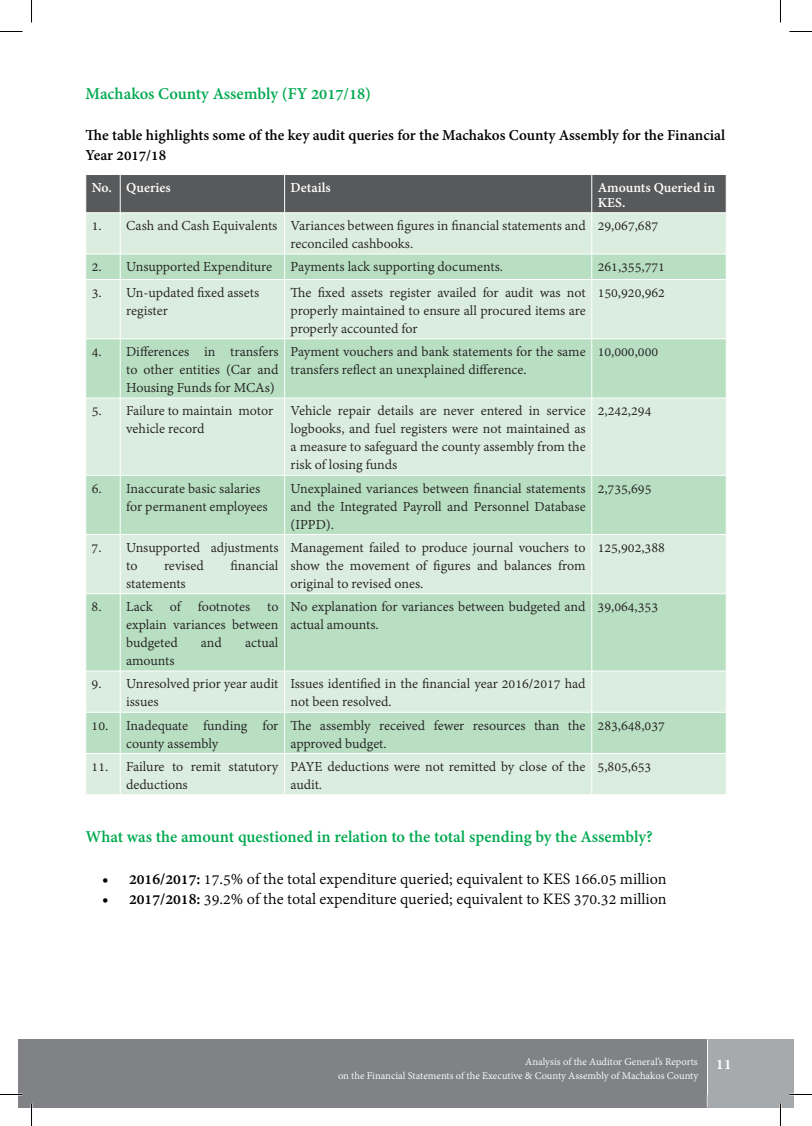
<style>
.page{position:relative;width:812px;height:1126px;background:#fff}
.page>*{position:absolute;margin:0;border:0;box-sizing:border-box;transform-origin:0 0}
.t1{font:700 18px "Adobe Gurmukhi";color:#00a950}
.t2{font:17.25px "Adobe Gurmukhi";color:#000}
.t3{font:700 16.5px/19.8px "Adobe Gurmukhi";color:#000}
.t4{font:15px/18px "Adobe Gurmukhi";color:#231f20}
.t5{font:700 15px/15px "Adobe Gurmukhi";color:#fff}
.t6{font:11.25px/14.7px "Adobe Gurmukhi";color:#fff}
.s1{font-weight:700}
.s2{font-weight:700;font-size:18px}
</style>
<div class="page">
<div style="left:19px;top:1039px;width:687px;height:68px;background:#818285"></div>
<div style="left:706px;top:1039px;width:74px;height:68px;background:#a7aaac"></div>
<hr style="left:706px;top:1039px;width:1px;height:68px;background:#fff">
<div style="left:780px;top:1039px;width:13px;height:68px;background:#a7aaac"></div>
<div style="left:86px;top:280px;width:639px;height:514px;background:#daedde"></div>
<svg style="left:86px;top:340px;width:639px;height:413px;background:#c6e5cd"></svg>
<hr style="left:86px;top:339px;width:34px;height:1px;background:#fff">
<hr style="left:120px;top:339px;width:164px;height:1px;background:#fff">
<hr style="left:285px;top:339px;width:306px;height:1px;background:#fff">
<hr style="left:591px;top:339px;width:134px;height:1px;background:#fff">
<hr style="left:86px;top:398px;width:34px;height:1px;background:#fff">
<hr style="left:86px;top:475px;width:34px;height:1px;background:#fff">
<hr style="left:120px;top:398px;width:164px;height:1px;background:#fff">
<hr style="left:120px;top:475px;width:164px;height:1px;background:#fff">
<hr style="left:285px;top:398px;width:306px;height:1px;background:#fff">
<hr style="left:285px;top:475px;width:306px;height:1px;background:#fff">
<hr style="left:591px;top:398px;width:134px;height:1px;background:#fff">
<hr style="left:591px;top:475px;width:134px;height:1px;background:#fff">
<hr style="left:86px;top:534px;width:34px;height:1px;background:#fff">
<hr style="left:120px;top:534px;width:164px;height:1px;background:#fff">
<hr style="left:285px;top:534px;width:306px;height:1px;background:#fff">
<hr style="left:591px;top:534px;width:134px;height:1px;background:#fff">
<hr style="left:120px;top:280px;width:1px;height:59px;background:#fff">
<hr style="left:120px;top:339px;width:1px;height:59px;background:#fff">
<hr style="left:120px;top:398px;width:1px;height:77px;background:#fff">
<hr style="left:120px;top:475px;width:1px;height:60px;background:#fff">
<hr style="left:120px;top:535px;width:1px;height:59px;background:#fff">
<hr style="left:120px;top:671px;width:1px;height:41px;background:#fff">
<svg style="left:85px;top:175px;width:641px;height:104px;background:#a4b5a9"></svg>
<hr style="left:284px;top:280px;width:1px;height:59px;background:#fff">
<hr style="left:591px;top:280px;width:1px;height:59px;background:#fff">
<hr style="left:284px;top:339px;width:1px;height:59px;background:#fff">
<hr style="left:591px;top:339px;width:1px;height:59px;background:#fff">
<hr style="left:284px;top:398px;width:1px;height:77px;background:#fff">
<hr style="left:591px;top:398px;width:1px;height:77px;background:#fff">
<hr style="left:284px;top:475px;width:1px;height:60px;background:#fff">
<hr style="left:591px;top:475px;width:1px;height:60px;background:#fff">
<hr style="left:284px;top:535px;width:1px;height:59px;background:#fff">
<hr style="left:591px;top:535px;width:1px;height:59px;background:#fff">
<hr style="left:284px;top:671px;width:1px;height:41px;background:#fff">
<hr style="left:591px;top:671px;width:1px;height:41px;background:#fff">
<hr style="left:86px;top:594px;width:34px;height:1px;background:#fff">
<hr style="left:120px;top:594px;width:164px;height:1px;background:#fff">
<hr style="left:284px;top:594px;width:307px;height:1px;background:#fff">
<hr style="left:591px;top:594px;width:134px;height:1px;background:#fff">
<hr style="left:120px;top:594px;width:1px;height:77px;background:#fff">
<hr style="left:284px;top:594px;width:1px;height:77px;background:#fff">
<hr style="left:591px;top:594px;width:1px;height:77px;background:#fff">
<hr style="left:86px;top:671px;width:34px;height:1px;background:#fff">
<hr style="left:120px;top:671px;width:164px;height:1px;background:#fff">
<hr style="left:284px;top:671px;width:307px;height:1px;background:#fff">
<hr style="left:591px;top:671px;width:134px;height:1px;background:#fff">
<hr style="left:86px;top:712px;width:34px;height:1px;background:#fff">
<hr style="left:120px;top:712px;width:164px;height:1px;background:#fff">
<hr style="left:284px;top:712px;width:307px;height:1px;background:#fff">
<hr style="left:591px;top:712px;width:134px;height:1px;background:#fff">
<hr style="left:120px;top:712px;width:1px;height:41px;background:#fff">
<hr style="left:284px;top:712px;width:1px;height:41px;background:#fff">
<hr style="left:591px;top:712px;width:1px;height:41px;background:#fff">
<hr style="left:86px;top:753px;width:34px;height:1px;background:#fff">
<hr style="left:120px;top:753px;width:164px;height:1px;background:#fff">
<hr style="left:284px;top:753px;width:307px;height:1px;background:#fff">
<hr style="left:591px;top:753px;width:134px;height:1px;background:#fff">
<hr style="left:120px;top:754px;width:1px;height:41px;background:#fff">
<hr style="left:284px;top:754px;width:1px;height:41px;background:#fff">
<hr style="left:591px;top:754px;width:1px;height:41px;background:#fff">
<hr style="left:779px;top:1103px;width:2px;height:23px;background:#fff">
<svg style="left:0;top:31px;width:22px;height:1px"></svg>
<svg style="left:789px;top:31px;width:22px;height:1px"></svg>
<svg style="left:0;top:1094px;width:22px;height:1px"></svg>
<svg style="left:789px;top:1094px;width:22px;height:1px"></svg>
<svg style="left:31px;top:0;width:1px;height:22px"></svg>
<svg style="left:31px;top:1103px;width:1px;height:23px"></svg>
<svg style="left:780px;top:0;width:1px;height:22px"></svg>
<svg style="left:780px;top:1103px;width:1px;height:23px"></svg>
<p class="t1" style="left:86px;top:84px;width:287px">Machakos County Assembly (FY 2017/18)</p>
<p class="t3" style="left:86px;top:126px;width:641px">The table highlights some of the key audit queries for the Machakos County Assembly for the Financial<br>Year 2017/18</p>
<p class="t5" style="left:92px;top:180px;width:80px">No. Queries</p>
<p class="t5" style="left:290px;top:180px;width:42px">Details</p>
<p class="t5" style="left:597px;top:180px;width:119px">Amounts Queried in<br>KES.</p>
<p class="t4" style="left:290px;top:217px;width:296px;text-indent:-199px">1. Cash and Cash Equivalents Variances between figures in financial statements and reconciled cashbooks.</p>
<p class="t4" style="left:597px;top:217px;width:62px">29,067,687</p>
<p class="t4" style="left:92px;top:258px;width:413px">2. Unsupported Expenditure Payments lack supporting documents.</p>
<p class="t4" style="left:597px;top:258px;width:69px">261,355,771</p>
<p class="t4" style="left:126px;top:284px;width:134px;text-indent:-34px">3. Un-updated fixed assets register</p>
<p class="t4" style="left:290px;top:284px;width:296px;text-align:justify">The fixed assets register availed for audit was not properly maintained to ensure all procured items are properly accounted for</p>
<p class="t4" style="left:597px;top:284px;width:69px">150,920,962</p>
<p class="t4" style="left:126px;top:343px;width:154px;text-align:justify;text-indent:-34px">4. Differences in transfers to other entities (Car and Housing Funds for MCAs)</p>
<p class="t4" style="left:290px;top:343px;width:296px">Payment vouchers and bank statements for the same transfers reflect an unexplained difference.</p>
<p class="t4" style="left:597px;top:343px;width:62px">10,000,000</p>
<p class="t4" style="left:126px;top:402px;width:148px;text-indent:-34px">5. Failure to maintain motor vehicle record</p>
<p class="t4" style="left:290px;top:402px;width:296px;text-align:justify">Vehicle repair details are never entered in service logbooks, and fuel registers were not maintained as a measure to safeguard the county assembly from the risk of losing funds</p>
<p class="t4" style="left:597px;top:402px;width:55px">2,242,294</p>
<p class="t4" style="left:126px;top:480px;width:143px;text-indent:-34px">6. Inaccurate basic salaries for permanent employees</p>
<p class="t4" style="left:290px;top:480px;width:296px;text-align:justify">Unexplained variances between financial statements and the Integrated Payroll and Personnel Database (IPPD).</p>
<p class="t4" style="left:597px;top:480px;width:55px">2,735,695</p>
<p class="t4" style="left:126px;top:539px;width:154px;text-indent:-34px">7. Unsupported adjustments to</p>
<p class="t4" style="left:290px;top:539px;width:296px;text-align:justify">Management failed to produce journal vouchers to show the movement of figures and balances from original to revised ones.</p>
<p class="t4" style="left:597px;top:539px;width:69px">125,902,388</p>
<p class="t4" style="left:164px;top:557px;width:41px">revised</p>
<p class="t4" style="left:230px;top:557px;width:50px">financial</p>
<p class="t4" style="left:126px;top:575px;width:61px">statements</p>
<p class="t4" style="left:126px;top:598px;width:154px;text-align:justify;text-indent:-34px">8. Lack of footnotes to explain variances between budgeted</p>
<p class="t4" style="left:201px;top:634px;width:22px">and</p>
<p class="t4" style="left:245px;top:634px;width:35px">actual</p>
<p class="t4" style="left:126px;top:652px;width:50px">amounts</p>
<p class="t4" style="left:290px;top:598px;width:296px">No explanation for variances between budgeted and actual amounts.</p>
<p class="t4" style="left:597px;top:598px;width:62px">39,064,353</p>
<p class="t4" style="left:126px;top:675px;width:154px;text-indent:-34px">9. Unresolved prior year audit issues</p>
<p class="t4" style="left:290px;top:675px;width:296px">Issues identified in the financial year 2016/2017 had not been resolved.</p>
<p class="t4" style="left:126px;top:717px;width:154px;text-indent:-34px">10. Inadequate funding for county assembly</p>
<p class="t4" style="left:290px;top:717px;width:296px">The assembly received fewer resources than the approved budget.</p>
<p class="t4" style="left:597px;top:717px;width:69px">283,648,037</p>
<p class="t4" style="left:126px;top:758px;width:154px;text-indent:-34px">11. Failure to remit statutory deductions</p>
<p class="t4" style="left:290px;top:758px;width:296px">PAYE deductions were not remitted by close of the audit.</p>
<p class="t4" style="left:597px;top:758px;width:55px">5,805,653</p>
<p class="t1" style="left:86px;top:826px;width:568px">What was the amount questioned in relation to the total spending by the Assembly?</p>
<p class="t2" style="left:102px;top:869px;width:566px"><span class="s1">• 2016/2017:</span> 17.5% of the total expenditure queried; equivalent to KES 166.05 million</p>
<p class="t2" style="left:102px;top:890px;width:566px"><span class="s1">• 2017/2018:</span> 39.2% of the total expenditure queried; equivalent to KES 370.32 million</p>
<p class="t6" style="left:338px;top:1054px;width:395px;text-indent:187px">Analysis of the Auditor General’s Reports <span class="s2">11 </span>on the Financial Statements of the Executive &amp; County Assembly of Machakos County</p>
</div>
